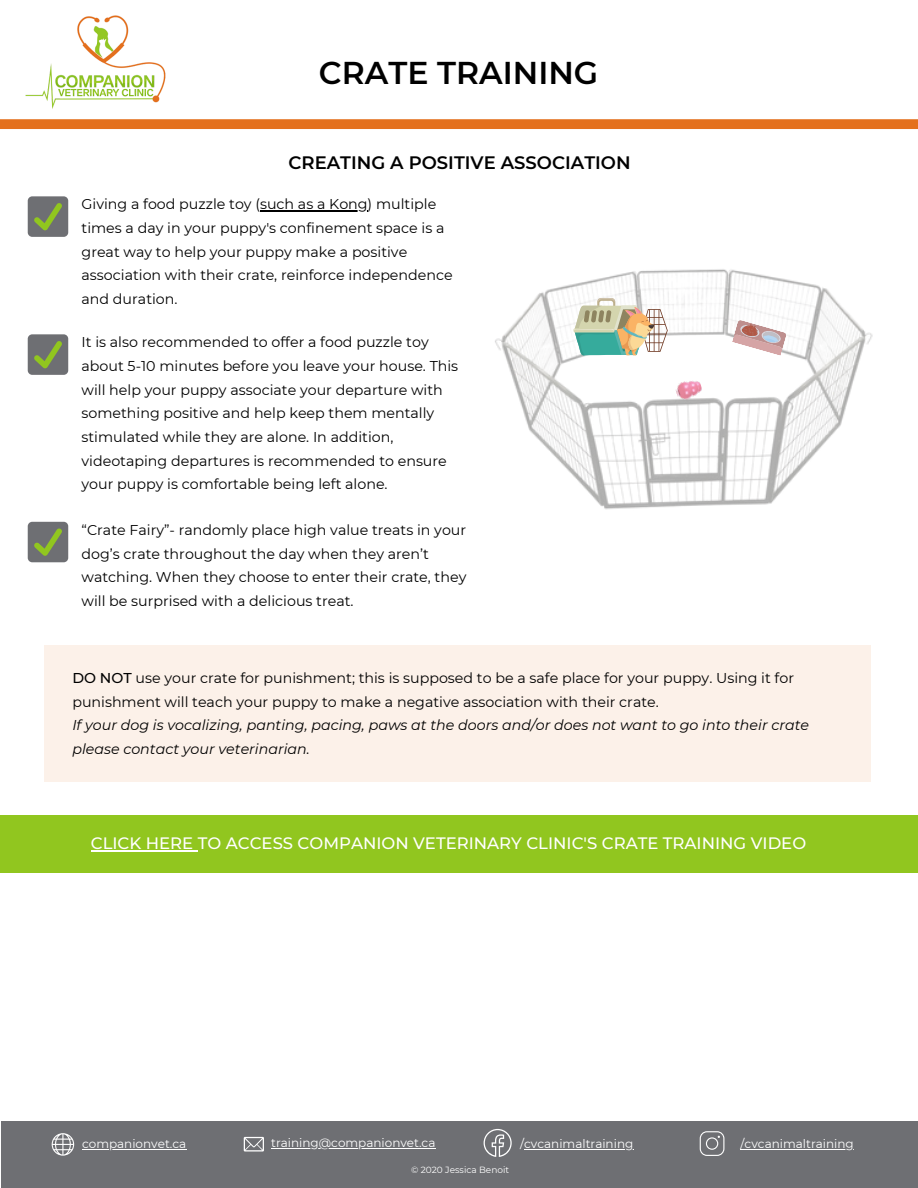
<style>
.page{position:relative;width:918px;height:1188px;background:#fff}
.page>*{position:absolute;margin:0;border:0;box-sizing:border-box;transform-origin:0 0}
.t1{font:600 31.5px "Montserrat";color:#000}
.t2{font:600 18px "Montserrat";color:#000}
.t3{font:500 16.5px "Montserrat";color:#fff}
.t4{font:14.25px/23.7px "Montserrat";color:#000}
.t5{font:italic 14.25px/23.7px "Montserrat";color:#000}
.t6{font:12px "Montserrat";color:#fff}
.t7{font:9px "Montserrat";color:#fff}
.s1{font-weight:500}
</style>
<div class="page">
<img style="left:26px;top:15px;width:140px;height:94px">
<svg style="left:0;top:119px;width:918px;height:10px;background:#e47321"></svg>
<div style="left:44px;top:645px;width:826px;height:137px;background:#fcf1e9"></div>
<img style="left:495px;top:269px;width:378px;height:241px">
<svg style="left:573px;top:298px;width:95px;height:58px"></svg>
<svg style="left:732px;top:319px;width:55px;height:37px"></svg>
<img style="left:674px;top:377px;width:30px;height:25px">
<div style="left:28px;top:522px;width:40px;height:40px;background:#6e6f73;border-radius:4px"></div>
<svg style="left:34px;top:528px;width:28px;height:28px"></svg>
<div style="left:28px;top:196px;width:40px;height:41px;background:#6e6f73;border-radius:4px"></div>
<svg style="left:34px;top:203px;width:28px;height:27px"></svg>
<div style="left:0;top:815px;width:918px;height:58px;background:#91c61f"></div>
<hr style="left:91px;top:850px;width:107px;height:1px;background:#fff">
<hr style="left:260px;top:211px;width:108px;height:1px;background:#000">
<div style="left:28px;top:334px;width:40px;height:41px;background:#6e6f73;border-radius:4px"></div>
<svg style="left:34px;top:341px;width:28px;height:27px"></svg>
<div style="left:1px;top:1121px;width:917px;height:67px;background:#6e6f73"></div>
<svg style="left:52px;top:1133px;width:22px;height:23px"></svg>
<svg style="left:484px;top:1129px;width:28px;height:28px"></svg>
<svg style="left:700px;top:1131px;width:24px;height:25px"></svg>
<svg style="left:244px;top:1137px;width:20px;height:15px"></svg>
<hr style="left:82px;top:1149px;width:104px;height:1px;background:#fff">
<hr style="left:524px;top:1149px;width:109px;height:1px;background:#fff">
<hr style="left:741px;top:1149px;width:113px;height:1px;background:#fff">
<hr style="left:271px;top:1148px;width:164px;height:1px;background:#fff">
<p class="t1" style="left:319px;top:53px;width:281px">CRATE TRAINING</p>
<p class="t2" style="left:288px;top:152px;width:344px">CREATING A POSITIVE ASSOCIATION</p>
<p class="t4" style="left:82px;top:193px;width:373px">Giving a food puzzle toy (such as a Kong) multiple times a day in your puppy's confinement space is a great way to help your puppy make a positive association with their crate, reinforce independence and duration.</p>
<p class="t4" style="left:82px;top:330px;width:378px">It is also recommended to offer a food puzzle toy about 5-10 minutes before you leave your house. This will help your puppy associate your departure with something positive and help keep them mentally stimulated while they are alone. In addition, videotaping departures is recommended to ensure your puppy is comfortable being left alone.</p>
<p class="t4" style="left:82px;top:518px;width:386px">“Crate Fairy”- randomly place high value treats in your dog’s crate throughout the day when they aren’t watching. When they choose to enter their crate, they will be surprised with a delicious treat.</p>
<p class="t4" style="left:72px;top:666px;width:723px"><span class="s1">DO NOT</span> use your crate for punishment; this is supposed to be a safe place for your puppy. Using it for punishment will teach your puppy to make a negative association with their crate.</p>
<p class="t5" style="left:72px;top:713px;width:738px">If your dog is vocalizing, panting, pacing, paws at the doors and/or does not want to go into their crate please contact your veterinarian.</p>
<p class="t3" style="left:91px;top:833px;width:717px">CLICK HERE TO ACCESS COMPANION VETERINARY CLINIC'S CRATE TRAINING VIDEO</p>
<p class="t6" style="left:82px;top:1137px;width:106px">companionvet.ca</p>
<p class="t6" style="left:271px;top:1136px;width:166px">training@companionvet.ca</p>
<p class="t6" style="left:520px;top:1136px;width:115px">/cvcanimaltraining</p>
<p class="t6" style="left:741px;top:1136px;width:115px">/cvcanimaltraining</p>
<p class="t7" style="left:411px;top:1165px;width:100px">© 2020 Jessica Benoit</p>
</div>
